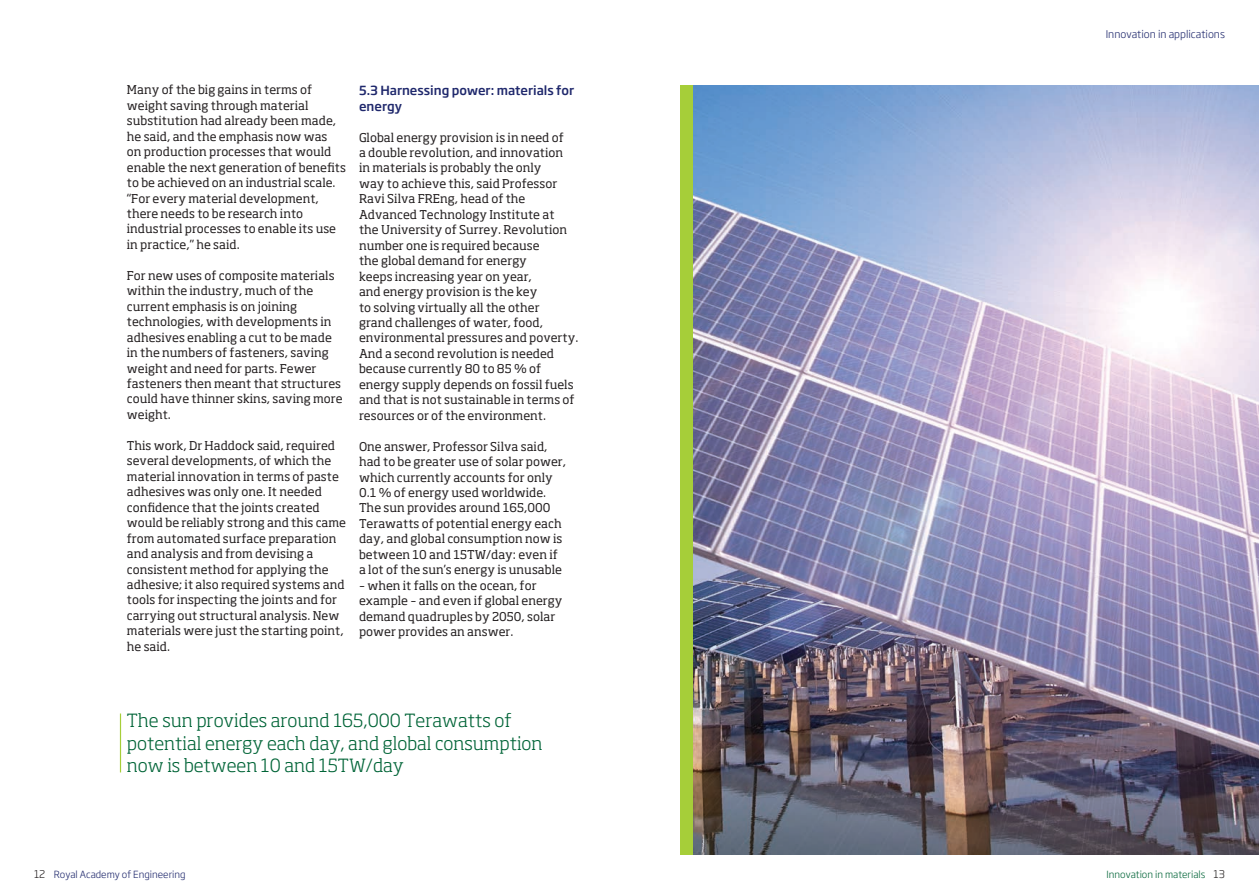
<style>
.page{position:relative;width:1259px;height:893px;background:#fff}
.page>*{position:absolute;margin:0;border:0;box-sizing:border-box;transform-origin:0 0}
.t1{font:300 18px/22.5px "Soho Pro";color:#006437}
.t2{font:500 12.45px/15.8px "Soho Gothic Pro";color:#1f286c}
.t3{font:12px/15.5px "Soho Pro";color:#231f20}
.t4{font:300 10.5px "Soho Gothic Pro";color:#1f286c}
.t5{font:300 9.75px "Soho Gothic Pro";color:#1f286c}
.t6{font:300 9.75px "Soho Gothic Pro";color:#006437}
.s1{font-size:10.5px;color:#231f20}
</style>
<div class="page">
<img style="left:693px;top:85px;width:566px;height:770px">
<div style="left:680px;top:85px;width:13px;height:770px;background:#a6ce39"></div>
<hr style="left:120px;top:713px;width:1px;height:59px;background:#a6ce39">
<p class="t3" style="left:127px;top:82px;width:221px">Many of the big gains in terms of weight saving through material substitution had already been made, he said, and the emphasis now was<br>on production processes that would enable the next generation of benefits to be achieved on an industrial scale. “For every material development, there needs to be research into industrial processes to enable its use in practice,” he said.</p>
<p class="t3" style="left:127px;top:267px;width:217px">For new uses of composite materials within the industry, much of the current emphasis is on joining technologies, with developments in adhesives enabling a cut to be made in the numbers of fasteners, saving weight and need for parts. Fewer fasteners then meant that structures could have thinner skins, saving more weight.</p>
<p class="t3" style="left:127px;top:437px;width:221px">This work, Dr Haddock said, required several developments, of which the material innovation in terms of paste adhesives was only one. It needed confidence that the joints created would be reliably strong and this came from automated surface preparation and analysis and from devising a consistent method for applying the adhesive; it also required systems and tools for inspecting the joints and for carrying out structural analysis. New materials were just the starting point, he said.</p>
<p class="t2" style="left:359px;top:82px;width:217px">5.3 Harnessing power: materials for energy</p>
<p class="t3" style="left:359px;top:129px;width:221px">Global energy provision is in need of<br>a double revolution, and innovation<br>in materials is probably the only<br>way to achieve this, said Professor Ravi Silva FREng, head of the Advanced Technology Institute at<br>the University of Surrey. Revolution number one is required because<br>the global demand for energy<br>keeps increasing year on year,<br>and energy provision is the key<br>to solving virtually all the other<br>grand challenges of water, food, environmental pressures and poverty.<br>And a second revolution is needed because currently 80 to 85 % of energy supply depends on fossil fuels and that is not sustainable in terms of resources or of the environment.</p>
<p class="t3" style="left:359px;top:438px;width:208px">One answer, Professor Silva said, had to be greater use of solar power, which currently accounts for only 0.1 % of energy used worldwide.<br>The sun provides around 165,000<br>Terawatts of potential energy each day, and global consumption now is between 10 and 15TW/day: even if a lot of the sun’s energy is unusable</p>
<p class="t3" style="left:359px;top:577px;width:205px">– when it falls on the ocean, for example – and even if global energy demand quadruples by 2050, solar power provides an answer.</p>
<h1 class="t1" style="left:127px;top:708px;width:417px">The sun provides around 165,000 Terawatts of potential energy each day, and global consumption now is between 10 and 15TW/day</h1>
<p class="t4" style="left:1105px;top:26px;width:121px">Innovation in applications</p>
<p class="t5" style="left:34px;top:867px;width:153px"><span class="s1">12</span> Royal Academy of Engineering</p>
<p class="t6" style="left:1106px;top:867px;width:120px">Innovation in materials <span class="s1">13</span></p>
</div>
